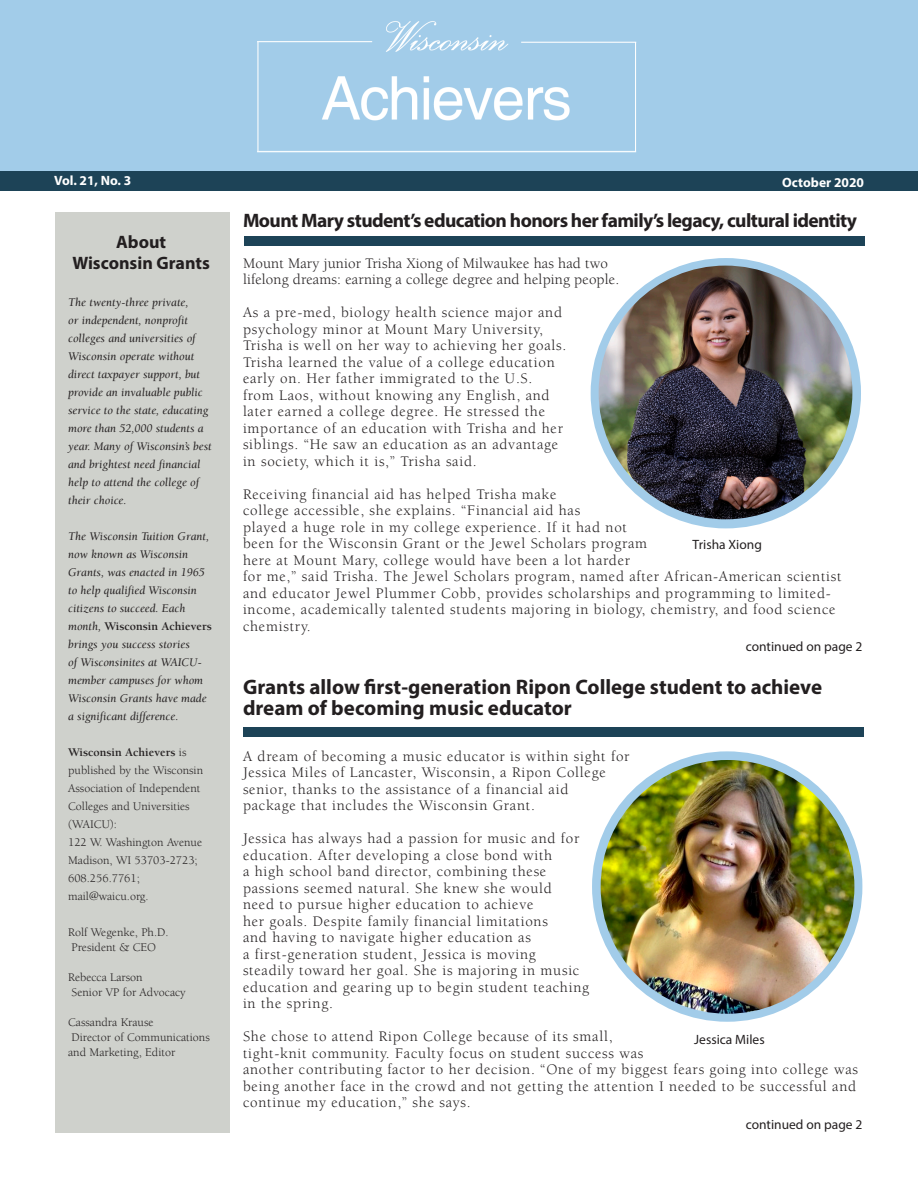
<style>
.page{position:relative;width:918px;height:1188px;background:#fff}
.page>*{position:absolute;margin:0;border:0;box-sizing:border-box;transform-origin:0 0}
.t1{font:700 21px/21px "Myriad Pro";color:#231f20}
.t2{font:700 19.5px "Myriad Pro";letter-spacing:-.03em;color:#231f20}
.t3{font:700 18px "Myriad Pro";color:#231f20}
.t4{font:15px/16.5px "Berkeley Std";letter-spacing:.05em;color:#231f20}
.t5{font:15px/16.5px "Berkeley Std";letter-spacing:.01em;color:#231f20}
.t6{font:13.5px "Myriad Pro";color:#231f20}
.t7{font:700 13.5px "Myriad Pro";color:#fff}
.t8{font:italic 12px/18px "Berkeley Std";color:#231f20}
.t9{font:12px/18px "Berkeley Std";color:#231f20}
.s1{font-weight:700;font-style:normal}
.s2{font-weight:700}
</style>
<div class="page">
<div style="left:0;top:171px;width:918px;height:20px;background:#1d4357"></div>
<div style="left:55px;top:212px;width:175px;height:921px;background:#cfd1cc"></div>
<div style="left:244px;top:236px;width:621px;height:10px;background:#1d4357"></div>
<div style="left:244px;top:728px;width:620px;height:9px;background:#1d4357"></div>
<div style="left:591px;top:258px;width:270px;height:270px;background:#a2cce9;border-radius:50%"></div>
<img style="left:599px;top:266px;width:253px;height:253px;border-radius:127px">
<div style="left:0;top:0;width:918px;height:171px;background:#a2cce9"></div>
<div style="left:592px;top:751px;width:270px;height:271px;background:#a2cce9;border-radius:50%"></div>
<img style="left:601px;top:760px;width:253px;height:254px;border-radius:127px">
<p class="t7" style="left:54px;top:172px;width:79px">Vol. 21, No. 3</p>
<p class="t7" style="left:782px;top:173px;width:83px">October 2020</p>
<p class="t3" style="left:116px;top:230px;width:52px">About</p>
<p class="t3" style="left:73px;top:251px;width:139px">Wisconsin Grants</p>
<p class="t8" style="left:68px;top:293px;width:145px">The twenty-three private,<br>or independent, nonprofit colleges and universities of<br>Wisconsin operate without direct taxpayer support, but provide an invaluable public service to the state, educating more than 52,000 students a year. Many of Wisconsin’s best and brightest need financial help to attend the college of their choice.</p>
<p class="t8" style="left:68px;top:527px;width:145px">The Wisconsin Tuition Grant, now known as Wisconsin<br>Grants, was enacted in 1965 to help qualified Wisconsin citizens to succeed. Each month, <span class="s1">Wisconsin Achievers </span>brings you success stories<br>of Wisconsinites at WAICU&shy;member campuses for whom<br>Wisconsin Grants have made a significant difference.</p>
<p class="t9" style="left:68px;top:743px;width:136px"><span class="s2">Wisconsin Achievers</span> is published by the Wisconsin<br>Association of Independent<br>Colleges and Universities (WAICU):</p>
<p class="t9" style="left:68px;top:833px;width:135px">122 W. Washington Avenue<br>Madison, WI 53703-2723;</p>
<p class="t9" style="left:68px;top:869px;width:73px">608.256.7761;</p>
<p class="t9" style="left:68px;top:887px;width:82px">mail@waicu.org.</p>
<p class="t9" style="left:68px;top:923px;width:102px">Rolf Wegenke, Ph.D.</p>
<p class="t9" style="left:72px;top:938px;width:86px">President &amp; CEO</p>
<p class="t9" style="left:68px;top:968px;width:76px">Rebecca Larson</p>
<p class="t9" style="left:72px;top:983px;width:116px">Senior VP for Advocacy</p>
<p class="t9" style="left:68px;top:1013px;width:87px">Cassandra Krause</p>
<p class="t9" style="left:68px;top:1030px;width:143px;line-height:15px">Director of Communications and Marketing, Editor</p>
<p class="t2" style="left:243px;top:208px;width:616px">Mount Mary student’s education honors her family’s legacy, cultural identity</p>
<p class="t5" style="left:243px;top:255px;width:378px">Mount Mary junior Trisha Xiong of Milwaukee has had two lifelong dreams: earning a college degree and helping people.</p>
<p class="t4" style="left:243px;top:305px;width:325px">As a pre-med, biology health science major and psychology minor at Mount Mary University,<br>Trisha is well on her way to achieving her goals.</p>
<p class="t4" style="left:243px;top:354px;width:321px">Trisha learned the value of a college education early on. Her father immigrated to the U.S. from Laos, without knowing any English, and later earned a college degree. He stressed the importance of an education with Trisha and her siblings. “He saw an education as an advantage in society, which it is,” Trisha said.</p>
<p class="t4" style="left:243px;top:486px;width:600px">Receiving financial aid has helped Trisha make<br>college accessible, she explains. “Financial aid has<br>played a huge role in my college experience. If it had not<br>been for the Wisconsin Grant or the Jewel Scholars program<br>here at Mount Mary, college would have been a lot harder<br>for me,” said Trisha. The Jewel Scholars program, named after African-American scientist and educator Jewel Plummer Cobb, provides scholarships and programming to limited&shy;income, academically talented students majoring in biology, chemistry, and food science chemistry.</p>
<p class="t6" style="left:746px;top:638px;width:118px">continued on page 2</p>
<p class="t6" style="left:693px;top:536px;width:71px">Trisha Xiong</p>
<p class="t1" style="left:243px;top:676px;width:581px">Grants allow first-generation Ripon College student to achieve dream of becoming music educator</p>
<p class="t4" style="left:243px;top:748px;width:388px">A dream of becoming a music educator is within sight for Jessica Miles of Lancaster, Wisconsin, a Ripon College senior, thanks to the assistance of a financial aid<br>package that includes the Wisconsin Grant.</p>
<p class="t4" style="left:243px;top:830px;width:348px">Jessica has always had a passion for music and for education. After developing a close bond with<br>a high school band director, combining these passions seemed natural. She knew she would<br>need to pursue higher education to achieve<br>her goals. Despite family financial limitations<br>and having to navigate higher education as<br>a first-generation student, Jessica is moving steadily toward her goal. She is majoring in music education and gearing up to begin student teaching in the spring.</p>
<p class="t4" style="left:243px;top:1028px;width:617px">She chose to attend Ripon College because of its small,<br>tight-knit community. Faculty focus on student success was<br>another contributing factor to her decision. “One of my biggest fears going into college was being another face in the crowd and not getting the attention I needed to be successful and continue my education,” she says.</p>
<p class="t6" style="left:694px;top:1032px;width:72px">Jessica Miles</p>
<p class="t6" style="left:746px;top:1116px;width:118px">continued on page 2</p>
</div>
